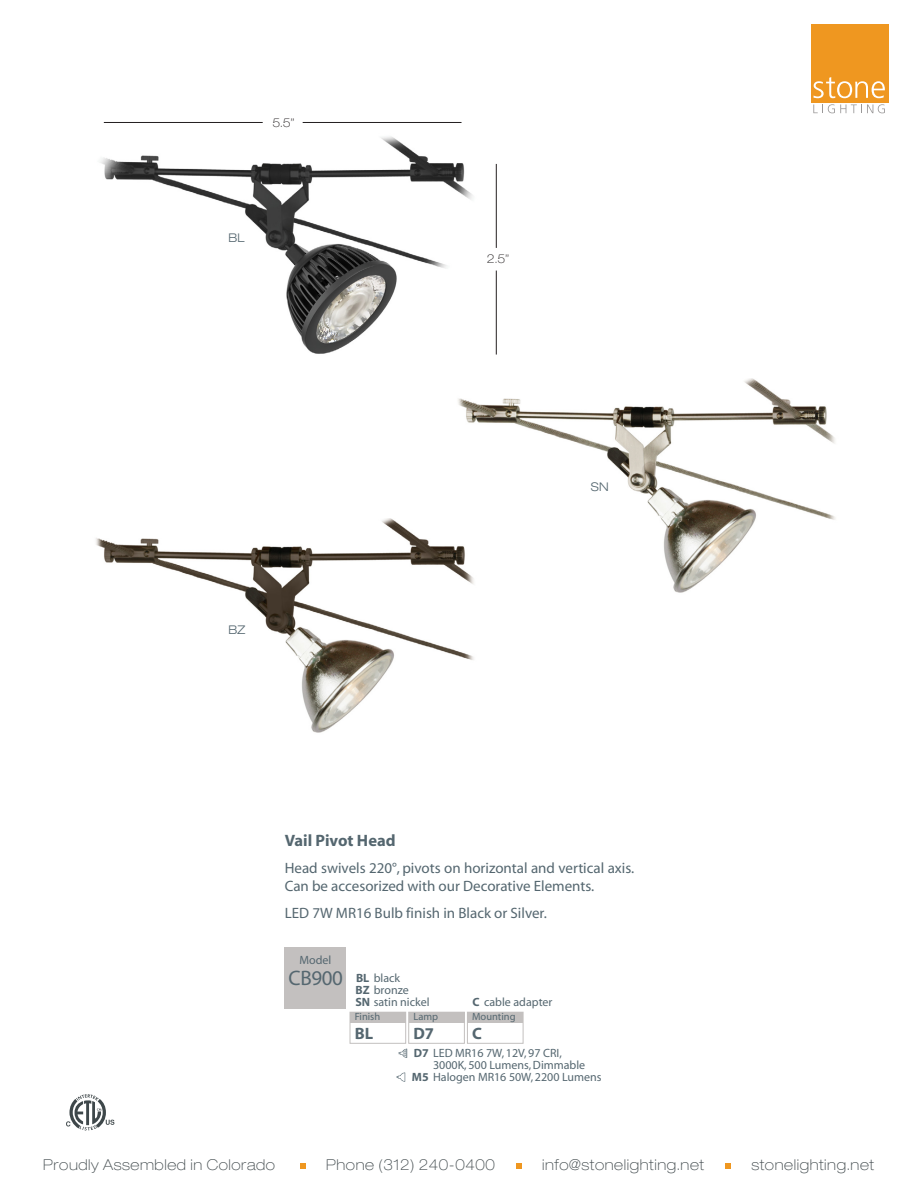
<style>
.page{position:relative;width:918px;height:1188px;background:#fff}
.page>*{position:absolute;margin:0;border:0;box-sizing:border-box;transform-origin:0 0}
.t1{font:21px "Myriad";letter-spacing:-.02em;color:#556770}
.t2{font:700 16.5px "Myriad";color:#54666f}
.t3{font:700 16.5px "Myriad";color:#556770}
.t4{font:15px/18px "Myriad";color:#54666f}
.t5{font:100 expanded 15px "Helvetica Neue LT Std";letter-spacing:.04em;color:#3f484b}
.t6{font:15px "Myriad";color:#556770}
.t7{font:12px/12px "Myriad";color:#556770}
.t8{font:100 expanded 12px "Helvetica Neue LT Std";color:#231f20}
.t9{font:300 expanded 12px "Helvetica Neue LT Std";color:#556770}
.t10{font:10.5px "Myriad";color:#556770}
.s1{font-weight:700}
</style>
<div class="page">
<img style="left:458px;top:378px;width:378px;height:215px">
<img style="left:100px;top:122px;width:373px;height:232px">
<hr style="left:496px;top:271px;width:1px;height:84px;background:#231f20">
<hr style="left:496px;top:164px;width:1px;height:84px;background:#231f20">
<hr style="left:303px;top:122px;width:159px;height:1px;background:#231f20">
<hr style="left:104px;top:122px;width:159px;height:1px;background:#231f20">
<div style="left:350px;top:1012px;width:56px;height:32px;border:1px solid #c3c0bf"></div>
<div style="left:350px;top:1012px;width:56px;height:11px;background:#c3c0bf"></div>
<div style="left:408px;top:1012px;width:57px;height:32px;border:1px solid #c3c0bf"></div>
<div style="left:409px;top:1012px;width:55px;height:11px;background:#c3c0bf"></div>
<div style="left:467px;top:1012px;width:56px;height:32px;border:1px solid #c3c0bf"></div>
<div style="left:467px;top:1012px;width:56px;height:11px;background:#c3c0bf"></div>
<div style="left:285px;top:947px;width:61px;height:61px;background:#c3c0bf"></div>
<svg style="left:396px;top:1072px;width:9px;height:10px"></svg>
<svg style="left:398px;top:1049px;width:9px;height:9px"></svg>
<svg style="left:813px;top:104px;width:72px;height:9px"></svg>
<div style="left:811px;top:24px;width:78px;height:78px;background:#ef9720"></div>
<svg style="left:813px;top:77px;width:72px;height:21px"></svg>
<img style="left:96px;top:519px;width:380px;height:214px">
<svg style="left:300px;top:1163px;width:6px;height:5px"></svg>
<svg style="left:516px;top:1163px;width:5px;height:5px"></svg>
<svg style="left:725px;top:1163px;width:6px;height:5px"></svg>
<svg style="left:66px;top:1094px;width:48px;height:37px"></svg>
<p class="t8" style="left:272px;top:115px;width:24px">5.5”</p>
<p class="t9" style="left:229px;top:231px;width:18px">BL</p>
<p class="t8" style="left:487px;top:252px;width:24px">2.5”</p>
<p class="t9" style="left:229px;top:622px;width:18px">BZ</p>
<p class="t9" style="left:591px;top:479px;width:19px">SN</p>
<h2 class="t2" style="left:285px;top:832px;width:112px">Vail Pivot Head</h2>
<p class="t4" style="left:285px;top:860px;width:351px">Head swivels 220°, pivots on horizontal and vertical axis.<br>Can be accesorized with our Decorative Elements.</p>
<p class="t6" style="left:285px;top:906px;width:264px">LED 7W MR16 Bulb finish in Black or Silver.</p>
<p class="t7" style="left:300px;top:955px;width:33px">Model</p>
<h1 class="t1" style="left:289px;top:968px;width:56px">CB900</h1>
<p class="t7" style="left:355px;top:972px;width:76px"><span class="s1">BL</span> black<br><span class="s1">BZ</span> bronze<br><span class="s1">SN</span> satin nickel</p>
<p class="t10" style="left:355px;top:1011px;width:27px">Finish</p>
<h2 class="t3" style="left:355px;top:1025px;width:20px">BL</h2>
<p class="t10" style="left:413px;top:1011px;width:26px">Lamp</p>
<h2 class="t3" style="left:413px;top:1025px;width:22px">D7</h2>
<p class="t7" style="left:472px;top:996px;width:82px"><span class="s1">C</span> cable adapter</p>
<p class="t10" style="left:472px;top:1011px;width:45px">Mounting</p>
<h2 class="t3" style="left:472px;top:1025px;width:11px">C</h2>
<p class="t7" style="left:412px;top:1042px;width:191px;line-height:24px"><span class="s1">D7</span> LED MR16 7W, 12V, 97 CRI,<br><span class="s1">M5</span> Halogen MR16 50W, 2200 Lumens</p>
<p class="t7" style="left:433px;top:1060px;width:154px">3000K, 500 Lumens, Dimmable</p>
<p class="t5" style="left:43px;top:1155px;width:233px">Proudly Assembled in Colorado</p>
<p class="t5" style="left:326px;top:1155px;width:170px">Phone (312) 240-0400</p>
<p class="t5" style="left:542px;top:1155px;width:164px">info@stonelighting.net</p>
<p class="t5" style="left:751px;top:1155px;width:124px">stonelighting.net</p>
</div>
